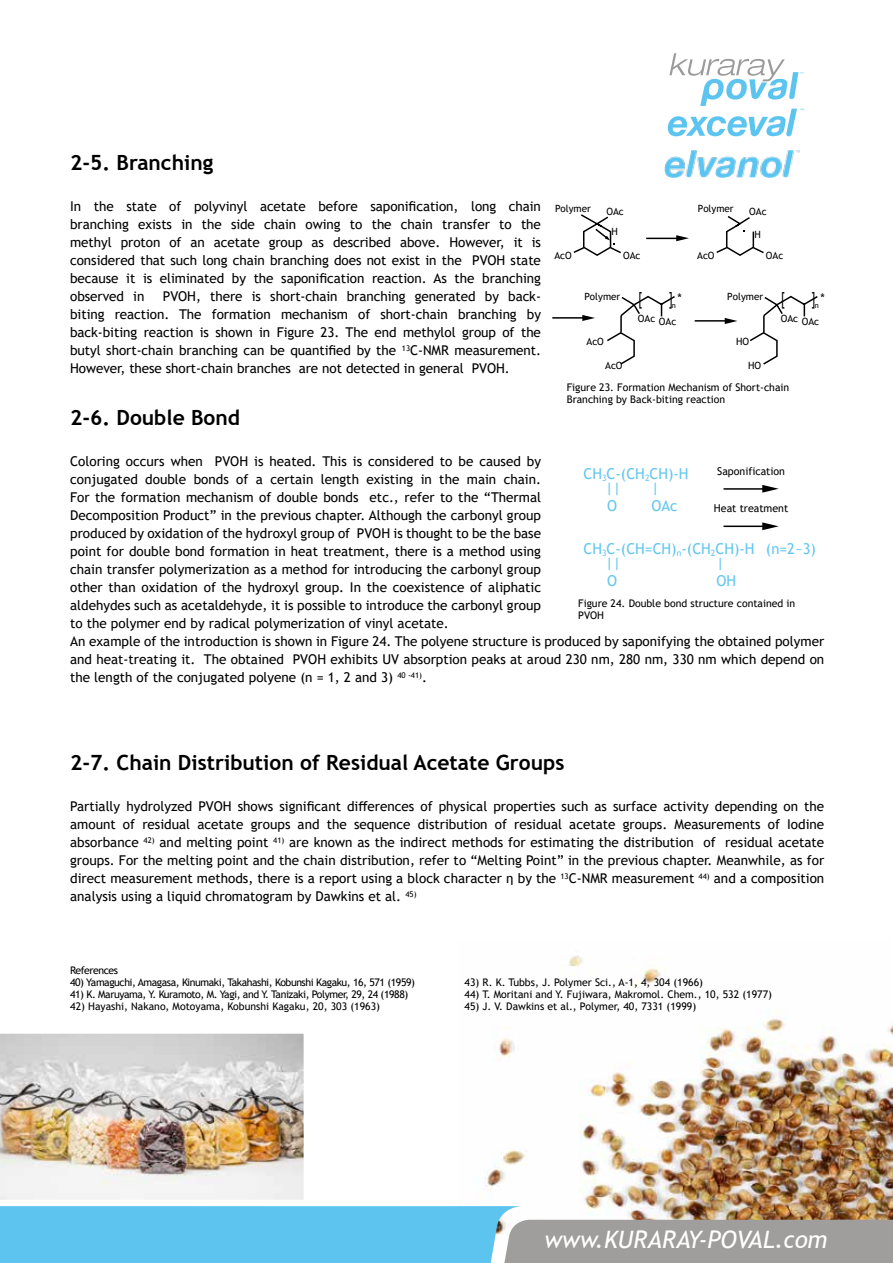
<style>
.page{position:relative;width:893px;height:1263px;background:#fff}
.page>*{position:absolute;margin:0;border:0;box-sizing:border-box;transform-origin:0 0}
.t1{font:italic 24px "Trebuchet MS";color:#fff}
.t2{font:700 21px "Trebuchet MS";color:#000}
.t3{font:17.7px "Trebuchet MS";color:#000;scale:.58 1}
.t4{font:15px/14.2px "Trebuchet MS";color:#62c6f1}
.t5{font:13.5px/18px "Trebuchet MS";color:#000;text-align:justify}
.t6{font:12px "Trebuchet MS";color:#000}
.t7{font:10.8px "Trebuchet MS";color:#000}
.t8{font:10.5px/12px "Trebuchet MS";color:#000}
.t9{font:10.5px "Trebuchet MS";letter-spacing:-.04em;color:#000}
.t10{font:10.05px "Trebuchet MS";color:#000}
.t11{font:7.5px "Trebuchet MS";color:#000}
</style>
<div class="page">
<img style="left:484px;top:955px;width:409px;height:251px">
<svg style="left:0;top:1206px;width:893px;height:57px;background:#7fb5cb"></svg>
<svg style="left:668px;top:53px;width:136px;height:83px"></svg>
<img style="left:665px;top:150px;width:135px;height:28px">
<img style="left:0;top:1033px;width:304px;height:167px">
<svg style="left:676px;top:235px;width:13px;height:6px"></svg>
<hr style="left:646px;top:238px;width:37px;height:1px;background:#000">
<svg style="left:573px;top:214px;width:48px;height:42px"></svg>
<svg style="left:716px;top:216px;width:48px;height:40px"></svg>
<svg style="left:582px;top:315px;width:13px;height:6px"></svg>
<hr style="left:552px;top:317px;width:37px;height:2px;background:#000">
<svg style="left:725px;top:318px;width:12px;height:6px"></svg>
<hr style="left:695px;top:320px;width:36px;height:2px;background:#000">
<svg style="left:762px;top:485px;width:17px;height:8px"></svg>
<hr style="left:723px;top:488px;width:47px;height:2px;background:#000">
<svg style="left:762px;top:522px;width:17px;height:8px"></svg>
<hr style="left:723px;top:525px;width:47px;height:2px;background:#000">
<svg style="left:607px;top:295px;width:68px;height:70px"></svg>
<svg style="left:750px;top:295px;width:68px;height:70px"></svg>
<h2 class="t2" style="left:70px;top:149px;width:145px">2-5. Branching</h2>
<p class="t5" style="left:70px;top:197px;width:472px">In the state of polyvinyl acetate before saponification, long chain branching exists in the side chain owing to the chain transfer to the methyl proton of an acetate group as described above. However, it is considered that such long chain branching does not exist in the PVOH state because it is eliminated by the saponification reaction. As the branching observed in</p>
<p class="t5" style="left:70px;top:287px;width:472px;text-indent:93px">PVOH, there is short-chain branching generated by back&shy;biting reaction. The formation mechanism of short-chain branching by back-biting reaction is shown in Figure 23. The end methylol group of the butyl short-chain branching can be quantified by the <sup>13</sup>C-NMR measurement.<br>However, these short-chain branches are not detected in general PVOH.</p>
<h2 class="t2" style="left:70px;top:404px;width:171px">2-6. Double Bond</h2>
<p class="t5" style="left:70px;top:452px;width:472px">Coloring occurs when PVOH is heated. This is considered to be caused by conjugated double bonds of a certain length existing in the main chain.<br>For the formation mechanism of double bonds etc., refer to the “Thermal Decomposition Product” in the previous chapter. Although the carbonyl group produced by oxidation of the hydroxyl group of PVOH is thought to be the base point for double bond formation in heat treatment, there is a method using chain transfer polymerization as a method for introducing the carbonyl group other than oxidation of the hydroxyl group. In the coexistence of aliphatic aldehydes such as acetaldehyde, it is possible to introduce the carbonyl group to the polymer end by radical polymerization of vinyl acetate.</p>
<p class="t10" style="left:555px;top:202px;width:37px">Polymer</p>
<p class="t10" style="left:606px;top:205px;width:19px">OAc</p>
<p class="t10" style="left:554px;top:250px;width:19px">AcO</p>
<p class="t10" style="left:623px;top:250px;width:19px">OAc</p>
<p class="t10" style="left:698px;top:202px;width:37px">Polymer</p>
<p class="t10" style="left:749px;top:205px;width:19px">OAc</p>
<p class="t10" style="left:697px;top:250px;width:19px">AcO</p>
<p class="t10" style="left:766px;top:250px;width:19px">OAc</p>
<p class="t10" style="left:612px;top:225px;width:8px">H</p>
<p class="t10" style="left:754px;top:228px;width:8px">H</p>
<p class="t10" style="left:584px;top:290px;width:37px">Polymer</p>
<h3 class="t3" style="left:638px;top:287px;width:8px">[</h3>
<p class="t6" style="left:677px;top:290px;width:6px">*</p>
<p class="t10" style="left:727px;top:290px;width:37px">Polymer</p>
<p class="t11" style="left:672px;top:301px;width:6px">n</p>
<h3 class="t3" style="left:781px;top:287px;width:8px">[</h3>
<p class="t6" style="left:820px;top:290px;width:6px">*</p>
<p class="t11" style="left:815px;top:301px;width:6px">n</p>
<p class="t10" style="left:587px;top:335px;width:19px">AcO</p>
<p class="t10" style="left:605px;top:359px;width:19px">AcO</p>
<p class="t10" style="left:638px;top:313px;width:40px">OAc OAc</p>
<p class="t10" style="left:736px;top:335px;width:15px">HO</p>
<p class="t10" style="left:748px;top:359px;width:15px">HO</p>
<p class="t10" style="left:781px;top:313px;width:40px">OAc OAc</p>
<p class="t8" style="left:567px;top:382px;width:224px">Figure 23. Formation Mechanism of Short-chain<br>Branching by Back-biting reaction</p>
<p class="t7" style="left:717px;top:464px;width:69px">Saponification</p>
<p class="t7" style="left:714px;top:501px;width:76px">Heat treatment</p>
<p class="t4" style="left:651px;top:467px;width:39px;text-indent:-68px">CH<sub>3</sub>C-(CH<sub>2</sub>CH)-H |</p>
<p class="t4" style="left:651px;top:499px;width:28px">OAc</p>
<p class="t4" style="left:605px;top:479px;width:17px;line-height:18px">||<br>O</p>
<p class="t4" style="left:716px;top:541px;width:40px;text-indent:-133px">CH<sub>3</sub>C-(CH=CH)<sub>n</sub>-(CH<sub>2</sub>CH)-H |</p>
<p class="t4" style="left:716px;top:574px;width:21px">OH</p>
<p class="t4" style="left:766px;top:541px;width:52px">(n=2~3)</p>
<p class="t4" style="left:605px;top:554px;width:17px;line-height:18px">||<br>O</p>
<p class="t8" style="left:578px;top:598px;width:219px">Figure 24. Double bond structure contained in<br>PVOH</p>
<p class="t5" style="left:70px;top:632px;width:756px">An example of the introduction is shown in Figure 24. The polyene structure is produced by saponifying the obtained polymer and heat-treating it. The obtained PVOH exhibits UV absorption peaks at aroud 230 nm, 280 nm, 330 nm which depend on the length of the conjugated polyene (n = 1, 2 and 3) <sup>40</sup> <sup>-41)</sup>.</p>
<h2 class="t2" style="left:70px;top:749px;width:496px">2-7. Chain Distribution of Residual Acetate Groups</h2>
<p class="t5" style="left:70px;top:797px;width:756px">Partially hydrolyzed PVOH shows significant differences of physical properties such as surface activity depending on the amount of residual acetate groups and the sequence distribution of residual acetate groups. Measurements of Iodine absorbance <sup>42)</sup> and melting point <sup>41)</sup> are known as the indirect methods for estimating the distribution of residual acetate groups. For the melting point and the chain distribution, refer to “Melting Point” in the previous chapter. Meanwhile, as for direct measurement methods, there is a report using a block character η by the <sup>13</sup>C-NMR measurement <sup>44)</sup> and a composition analysis using a liquid chromatogram by Dawkins et al. <sup>45)</sup></p>
<p class="t9" style="left:70px;top:963px;width:49px">References</p>
<p class="t9" style="left:70px;top:975px;width:346px">40) Yamaguchi, Amagasa, Kinumaki, Takahashi, Kobunshi Kagaku, 16, 571 (1959)</p>
<p class="t9" style="left:70px;top:987px;width:340px">41) K. Maruyama, Y. Kuramoto, M. Yagi, and Y. Tanizaki, Polymer, 29, 24 (1988)</p>
<p class="t8" style="left:70px;top:1000px;width:311px">42) Hayashi, Nakano, Motoyama, Kobunshi Kagaku, 20, 303 (1963)</p>
<p class="t8" style="left:465px;top:976px;width:240px">43) R. K. Tubbs, J. Polymer Sci., A-1, 4, 304 (1966)</p>
<p class="t8" style="left:465px;top:988px;width:309px">44) T. Moritani and Y. Fujiwara, Makromol. Chem., 10, 532 (1977)</p>
<p class="t8" style="left:465px;top:1000px;width:233px">45) J. V. Dawkins et al., Polymer, 40, 7331 (1999)</p>
<h1 class="t1" style="left:544px;top:1225px;width:285px">www.KURARAY-POVAL.com</h1>
</div>
